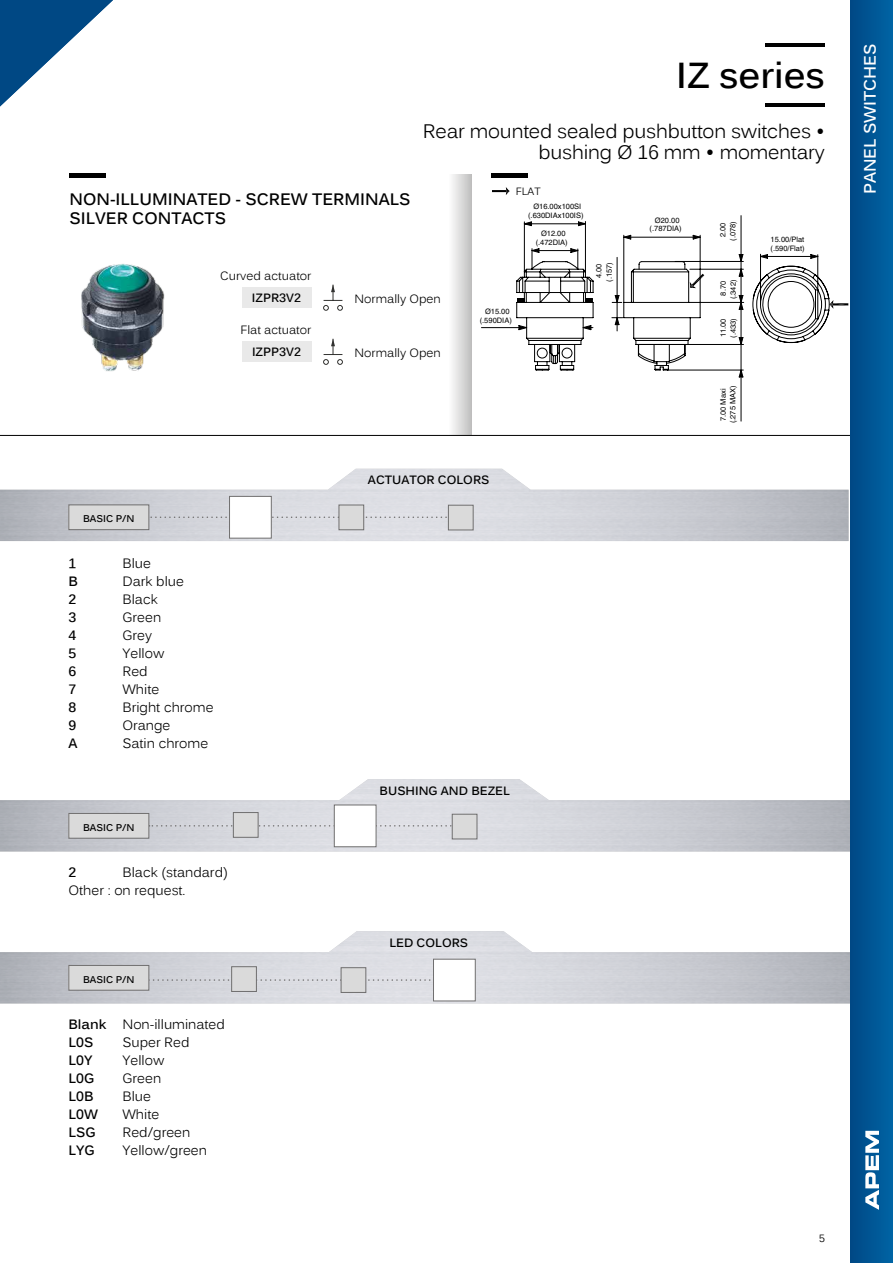
<style>
.page{position:relative;width:893px;height:1263px;background:#fff}
.page>*{position:absolute;margin:0;border:0;box-sizing:border-box;transform-origin:0 0}
.t1{font:700 36px "Kalinga";color:#000}
.t2{font:19.5px/21px "Kalinga";letter-spacing:-.01em;color:#000;text-align:right}
.t3{font:700 16.5px/19.8px "Kalinga";color:#000}
.t4{font:700 16.5px "Kalinga";color:#fff}
.t5{font:13.5px/18px "Kalinga";color:#000}
.t6{font:700 13.5px "Kalinga";color:#000}
.t7{font:700 12px "Kalinga";color:#000}
.t8{font:12px "Kalinga";color:#000}
.t9{font:10.5px "Kalinga";color:#000}
.t10{font:700 9.75px "Kalinga";color:#000}
.t11{font:7.5px/8.9px "Helvetica";color:#000;text-align:center}
.s1{font-weight:700}
</style>
<div class="page">
<svg style="left:149px;top:516px;width:299px;height:2px"></svg>
<div style="left:69px;top:505px;width:80px;height:25px;background:#dadada"></div>
<div style="left:68px;top:504px;width:81px;height:26px;border:1px solid #706f6f"></div>
<div style="left:229px;top:496px;width:43px;height:42px;background:#fff;border:1px solid #706f6f"></div>
<div style="left:448px;top:505px;width:25px;height:25px;background:#dadada;border:1px solid #706f6f"></div>
<div style="left:339px;top:505px;width:25px;height:25px;background:#dadada;border:1px solid #706f6f"></div>
<img style="left:0;top:779px;width:850px;height:72px">
<svg style="left:149px;top:825px;width:303px;height:1px"></svg>
<div style="left:69px;top:813px;width:80px;height:25px;background:#dadada"></div>
<div style="left:68px;top:813px;width:81px;height:25px;border:1px solid #706f6f"></div>
<div style="left:233px;top:812px;width:25px;height:26px;background:#dadada;border:1px solid #706f6f"></div>
<div style="left:452px;top:814px;width:25px;height:25px;background:#dadada;border:1px solid #706f6f"></div>
<div style="left:334px;top:805px;width:42px;height:42px;background:#fff;border:1px solid #706f6f"></div>
<svg style="left:149px;top:979px;width:284px;height:2px"></svg>
<div style="left:69px;top:965px;width:80px;height:25px;background:#dadada"></div>
<div style="left:68px;top:965px;width:81px;height:25px;border:1px solid #706f6f"></div>
<div style="left:231px;top:966px;width:26px;height:26px;background:#dadada;border:1px solid #706f6f"></div>
<div style="left:433px;top:959px;width:43px;height:42px;background:#fff;border:1px solid #706f6f"></div>
<div style="left:341px;top:967px;width:25px;height:26px;background:#dadada;border:1px solid #706f6f"></div>
<hr style="left:766px;top:104px;width:59px;height:3px;background:#000">
<hr style="left:766px;top:43px;width:59px;height:3px;background:#000">
<svg style="left:452px;top:174px;width:19px;height:260px"></svg>
<img style="left:81px;top:264px;width:84px;height:107px">
<div style="left:69px;top:173px;width:37px;height:5px;background:#000"></div>
<div style="left:491px;top:173px;width:36px;height:5px;background:#000"></div>
<svg style="left:492px;top:187px;width:18px;height:8px"></svg>
<svg style="left:516px;top:215px;width:314px;height:207px"></svg>
<svg style="left:523px;top:221px;width:63px;height:6px"></svg>
<hr style="left:624px;top:237px;width:76px;height:1px;background:#000">
<svg style="left:623px;top:234px;width:9px;height:6px"></svg>
<svg style="left:692px;top:234px;width:9px;height:6px"></svg>
<svg style="left:760px;top:254px;width:8px;height:5px"></svg>
<svg style="left:810px;top:254px;width:9px;height:5px"></svg>
<hr style="left:481px;top:327px;width:42px;height:1px;background:#000">
<svg style="left:518px;top:248px;width:226px;height:130px"></svg>
<svg style="left:829px;top:300px;width:19px;height:9px"></svg>
<div style="left:242px;top:287px;width:69px;height:20px;background:#e9e9e9"></div>
<div style="left:242px;top:341px;width:69px;height:20px;background:#e9e9e9"></div>
<svg style="left:323px;top:284px;width:20px;height:27px"></svg>
<svg style="left:323px;top:338px;width:20px;height:27px"></svg>
<hr style="left:0;top:435px;width:893px;height:1px;background:#000">
<div style="left:850px;top:0;width:43px;height:1263px;background:linear-gradient(to right,#004885,#0064a4)"></div>
<svg style="left:0;top:0;width:113px;height:106px"></svg>
<svg style="left:865px;top:1131px;width:14px;height:79px"></svg>
<p class="t3" style="left:69px;top:190px;width:343px">NON-ILLUMINATED - SCREW TERMINALS<br>SILVER CONTACTS</p>
<h1 class="t1" style="left:676px;top:52px;width:150px">IZ series</h1>
<h2 class="t2" style="left:423px;top:122px;width:403px">Rear mounted sealed pushbutton switches • bushing Ø 16 mm • momentary</h2>
<p class="t9" style="left:516px;top:185px;width:26px">FLAT</p>
<p class="t11" style="left:528px;top:211px;width:57px">(.630DIAx100IS)</p>
<p class="t11" style="left:533px;top:202px;width:49px">Ø16.00x100SI</p>
<p class="t11" style="left:536px;top:229px;width:34px">Ø12.00 (.472DIA)</p>
<p class="t11" style="left:650px;top:216px;width:34px">Ø20.00 (.787DIA)</p>
<p class="t11" style="left:728px;top:241px;width:21px;rotate:-90deg">(.078)</p>
<p class="t11" style="left:718px;top:237px;width:16px;rotate:-90deg">2.00</p>
<p class="t11" style="left:771px;top:235px;width:35px">15.00/Plat</p>
<p class="t11" style="left:770px;top:244px;width:36px">(.590/Flat)</p>
<p class="t8" style="left:220px;top:268px;width:93px">Curved actuator</p>
<p class="t7" style="left:252px;top:290px;width:51px">IZPR3V2</p>
<p class="t8" style="left:240px;top:322px;width:73px">Flat actuator</p>
<p class="t7" style="left:252px;top:344px;width:51px">IZPP3V2</p>
<p class="t8" style="left:355px;top:291px;width:88px">Normally Open</p>
<p class="t8" style="left:355px;top:345px;width:88px">Normally Open</p>
<p class="t11" style="left:480px;top:307px;width:34px">Ø15.00 (.590DIA)</p>
<p class="t10" style="left:83px;top:512px;width:53px">BASIC P/N</p>
<p class="t6" style="left:68px;top:555px;width:9px">1</p>
<p class="t5" style="left:122px;top:556px;width:30px">Blue</p>
<p class="t6" style="left:68px;top:573px;width:11px">B</p>
<p class="t5" style="left:122px;top:574px;width:63px">Dark blue</p>
<p class="t6" style="left:68px;top:591px;width:9px">2</p>
<p class="t5" style="left:122px;top:592px;width:37px">Black</p>
<p class="t6" style="left:68px;top:609px;width:9px">3</p>
<p class="t5" style="left:122px;top:610px;width:40px">Green</p>
<p class="t6" style="left:68px;top:627px;width:9px">4</p>
<p class="t5" style="left:122px;top:628px;width:31px">Grey</p>
<p class="t6" style="left:68px;top:645px;width:9px">5</p>
<p class="t5" style="left:122px;top:646px;width:43px">Yellow</p>
<p class="t6" style="left:68px;top:663px;width:9px">6</p>
<p class="t5" style="left:122px;top:664px;width:27px">Red</p>
<p class="t6" style="left:68px;top:681px;width:9px">7</p>
<p class="t5" style="left:122px;top:682px;width:38px">White</p>
<p class="t6" style="left:68px;top:699px;width:9px">8</p>
<p class="t5" style="left:122px;top:700px;width:93px">Bright chrome</p>
<p class="t6" style="left:68px;top:717px;width:9px">9</p>
<p class="t5" style="left:122px;top:718px;width:50px">Orange</p>
<p class="t6" style="left:68px;top:735px;width:11px">A</p>
<p class="t5" style="left:122px;top:736px;width:87px">Satin chrome</p>
<p class="t10" style="left:83px;top:821px;width:53px">BASIC P/N</p>
<p class="t5" style="left:68px;top:864px;width:161px;text-indent:54px">Black (standard)<br>Other : on request.</p>
<p class="t6" style="left:68px;top:863px;width:9px">2</p>
<p class="t10" style="left:83px;top:973px;width:53px">BASIC P/N</p>
<p class="t5" style="left:68px;top:1016px;width:158px"><span class="s1">Blank</span> Non-illuminated<br><span class="s1">L0S</span></p>
<p class="t5" style="left:122px;top:1034px;width:69px">Super Red</p>
<p class="t6" style="left:68px;top:1051px;width:25px">L0Y</p>
<p class="t5" style="left:122px;top:1052px;width:43px">Yellow</p>
<p class="t6" style="left:68px;top:1069px;width:27px">L0G</p>
<p class="t5" style="left:122px;top:1070px;width:40px">Green</p>
<p class="t6" style="left:68px;top:1087px;width:27px">L0B</p>
<p class="t5" style="left:122px;top:1088px;width:30px">Blue</p>
<p class="t6" style="left:68px;top:1105px;width:31px">L0W</p>
<p class="t5" style="left:122px;top:1106px;width:38px">White</p>
<p class="t6" style="left:68px;top:1123px;width:29px">LSG</p>
<p class="t5" style="left:122px;top:1124px;width:69px">Red/green</p>
<p class="t6" style="left:68px;top:1141px;width:28px">LYG</p>
<p class="t5" style="left:122px;top:1142px;width:86px">Yellow/green</p>
<p class="t7" style="left:368px;top:472px;width:123px">ACTUATOR COLORS</p>
<p class="t7" style="left:380px;top:783px;width:132px">BUSHING AND BEZEL</p>
<p class="t7" style="left:389px;top:935px;width:80px">LED COLORS</p>
<p class="t11" style="left:605px;top:282px;width:21px;rotate:-90deg">(.157)</p>
<p class="t11" style="left:594px;top:278px;width:16px;rotate:-90deg">4.00</p>
<p class="t11" style="left:729px;top:299px;width:21px;rotate:-90deg">(.342)</p>
<p class="t11" style="left:719px;top:296px;width:16px;rotate:-90deg">8.70</p>
<p class="t11" style="left:718px;top:338px;width:21px;line-height:10.1px;text-align:left;rotate:-90deg">11.00 (.433)</p>
<p class="t11" style="left:728px;top:423px;width:39px;rotate:-90deg">(.275 MAX)</p>
<p class="t11" style="left:719px;top:421px;width:34px;rotate:-90deg">7.00 Maxi</p>
<p class="t9" style="left:819px;top:1231px;width:7px">5</p>
<p class="t4" style="left:859px;top:194px;width:152px;rotate:-90deg">PANEL SWITCHES</p>
</div>
